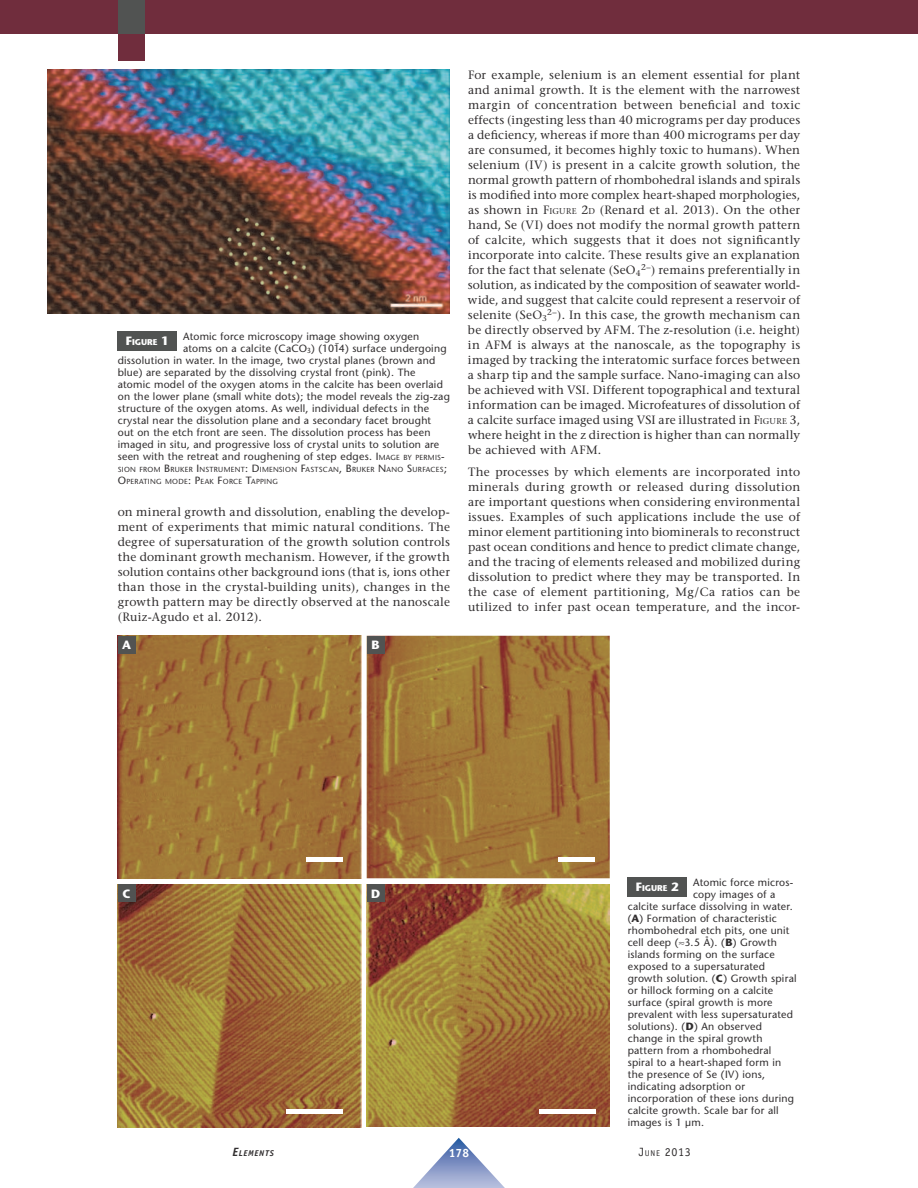
<style>
.page{position:relative;width:918px;height:1188px;background:#fff}
.page>*{position:absolute;margin:0;border:0;box-sizing:border-box;transform-origin:0 0}
.t1{font:12.75px "Arial";color:#fff}
.t2{font:12px/15px "Stone Serif";letter-spacing:.02em;color:#302d2e;text-align:justify}
.t3{font:12px "Officina Sans";color:#302d2e}
.t4{font:700 12px "Stone Sans";color:#fff}
.t5{font:700 12px "Officina Sans";color:#fff}
.t6{font:10.5px "Stone Sans";letter-spacing:.02em;color:#302d2e}
.t7{font:italic 700 8.4px "Officina Sans";letter-spacing:.08em;color:#302d2e}
.t8{font:7.35px/12px "Stone Sans";letter-spacing:.04em;color:#302d2e}
.s1{font-weight:700;font-size:12px;color:#fff}
.s2{font-size:7.35px}
.s3{font-size:10.5px}
.s4{font-size:8.4px}
.s5{font-weight:700}
.s6{font-size:12px}
</style>
<div class="page">
<svg style="left:413px;top:1138px;width:92px;height:50px"></svg>
<div style="left:0;top:0;width:918px;height:34px;background:#702d3d"></div>
<div style="left:118px;top:34px;width:27px;height:27px;background:#702d3d"></div>
<div style="left:118px;top:0;width:27px;height:34px;background:#515352"></div>
<img style="left:47px;top:70px;width:403px;height:243px">
<img style="left:367px;top:636px;width:243px;height:242px">
<img style="left:118px;top:884px;width:243px;height:243px">
<img style="left:118px;top:636px;width:243px;height:242px">
<img style="left:367px;top:884px;width:242px;height:243px">
<div style="left:306px;top:857px;width:37px;height:5px;background:#fff"></div>
<div style="left:558px;top:857px;width:37px;height:5px;background:#fff"></div>
<div style="left:287px;top:1109px;width:56px;height:5px;background:#fff"></div>
<div style="left:539px;top:1109px;width:56px;height:5px;background:#fff"></div>
<div style="left:118px;top:331px;width:59px;height:19px;background:#515352"></div>
<div style="left:628px;top:877px;width:59px;height:19px;background:#515352"></div>
<div style="left:367px;top:636px;width:18px;height:18px;background:#515352"></div>
<div style="left:118px;top:884px;width:18px;height:18px;background:#515352"></div>
<div style="left:367px;top:884px;width:18px;height:18px;background:#515352"></div>
<div style="left:118px;top:636px;width:18px;height:18px;background:#515352"></div>
<p class="t6" style="left:126px;top:332px;width:295px"><span class="s1">F</span><sub>IGURE</sub> <span class="s1">1</span> Atomic force microscopy image showing oxygen</p>
<p class="t6" style="left:183px;top:344px;width:265px">atoms on a calcite (CaCO<sub>3</sub>) (101¯4) surface undergoing</p>
<p class="t6" style="left:118px;top:356px;width:319px">dissolution in water. In the image, two crystal planes (brown and</p>
<p class="t6" style="left:118px;top:368px;width:299px">blue) are separated by the dissolving crystal front (pink). The</p>
<p class="t6" style="left:118px;top:380px;width:327px">atomic model of the oxygen atoms in the calcite has been overlaid</p>
<p class="t6" style="left:118px;top:392px;width:334px">on the lower plane (small white dots); the model reveals the zig-zag</p>
<p class="t6" style="left:118px;top:404px;width:313px">structure of the oxygen atoms. As well, individual defects in the</p>
<p class="t6" style="left:118px;top:416px;width:315px">crystal near the dissolution plane and a secondary facet brought</p>
<p class="t6" style="left:118px;top:428px;width:314px">out on the etch front are seen. The dissolution process has been</p>
<p class="t6" style="left:118px;top:440px;width:323px">imaged in situ, and progressive loss of crystal units to solution are</p>
<p class="t6" style="left:118px;top:452px;width:328px">seen with the retreat and roughening of step edges. I<span class="s2">MAGE BY PERMIS</span>-</p>
<p class="t8" style="left:118px;top:464px;width:331px">SION FROM <span class="s3">B</span>RUKER <span class="s3">I</span>NSTRUMENT<span class="s3">: D</span>IMENSION <span class="s3">F</span>ASTSCAN<span class="s3">, B</span>RUKER <span class="s3">N</span>ANO <span class="s3">S</span>URFACES<span class="s3">;<br>O</span>PERATING MODE<span class="s3">: P</span>EAK <span class="s3">F</span>ORCE <span class="s3">T</span>APPING</p>
<p class="t2" style="left:118px;top:506px;width:334px">on mineral growth and dissolution, enabling the develop&shy;ment of experiments that mimic natural conditions. The degree of supersaturation of the growth solution controls the dominant growth mechanism. However, if the growth solution contains other background ions (that is, ions other than those in the crystal-building units), changes in the growth pattern may be directly observed at the nanoscale (Ruiz-Agudo et al. 2012).</p>
<p class="t4" style="left:122px;top:640px;width:10px">A</p>
<p class="t4" style="left:372px;top:640px;width:10px">B</p>
<p class="t1" style="left:129px;top:640px;width:9px">a</p>
<p class="t1" style="left:374px;top:638px;width:9px">b</p>
<p class="t2" style="left:468px;top:68px;width:334px">For example, selenium is an element essential for plant and animal growth. It is the element with the narrowest margin of concentration between beneficial and toxic effects (ingesting less than 40 micrograms per day produces a deficiency, whereas if more than 400 micrograms per day are consumed, it becomes highly toxic to humans). When selenium (IV) is present in a calcite growth solution, the normal growth pattern of rhombohedral islands and spirals is modified into more complex heart-shaped morphologies, as shown in F<span class="s4">IGURE</span> 2<span class="s4">D</span> (Renard et al. 2013). On the other hand, Se (VI) does not modify the normal growth pattern of calcite, which suggests that it does not significantly incorporate into calcite. These results give an explanation for the fact that selenate (SeO<sub>4</sub><sup>2–</sup>) remains preferentially in solution, as indicated by the composition of seawater world&shy;wide, and suggest that calcite could represent a reservoir of selenite (SeO<sub>3</sub><sup>2–</sup>). In this case, the growth mechanism can be directly observed by AFM. The z-resolution (i.e. height) in AFM is always at the nanoscale, as the topography is imaged by tracking the interatomic surface forces between a sharp tip and the sample surface. Nano-imaging can also be achieved with VSI. Different topographical and textural information can be imaged. Microfeatures of dissolution of a calcite surface imaged using VSI are illustrated in F<span class="s4">IGURE</span> 3, where height in the z direction is higher than can normally be achieved with AFM.</p>
<p class="t2" style="left:468px;top:466px;width:334px">The processes by which elements are incorporated into minerals during growth or released during dissolution are important questions when considering environmental issues. Examples of such applications include the use of minor element partitioning into biominerals to reconstruct past ocean conditions and hence to predict climate change, and the tracing of elements released and mobilized during dissolution to predict where they may be transported. In the case of element partitioning, Mg/Ca ratios can be utilized to infer past ocean temperature, and the incor-</p>
<p class="t4" style="left:123px;top:889px;width:10px">C</p>
<p class="t4" style="left:371px;top:889px;width:11px">D</p>
<p class="t1" style="left:125px;top:887px;width:8px">c</p>
<p class="t1" style="left:375px;top:890px;width:9px">d</p>
<p class="t6" style="left:636px;top:878px;width:159px"><span class="s1">F</span><sub>IGURE</sub> <span class="s1">2</span> Atomic force micros-</p>
<p class="t6" style="left:693px;top:890px;width:84px">copy images of a</p>
<p class="t6" style="left:628px;top:902px;width:166px">calcite surface dissolving in water.</p>
<p class="t6" style="left:628px;top:914px;width:151px">(<span class="s5">A</span>) Formation of characteristic</p>
<p class="t6" style="left:628px;top:926px;width:163px">rhombohedral etch pits, one unit</p>
<p class="t6" style="left:628px;top:938px;width:151px">cell deep (≈3.5 Å). (<span class="s5">B</span>) Growth</p>
<p class="t6" style="left:628px;top:950px;width:148px">islands forming on the surface</p>
<p class="t6" style="left:628px;top:962px;width:139px">exposed to a supersaturated</p>
<p class="t6" style="left:628px;top:974px;width:170px">growth solution. (<span class="s5">C</span>) Growth spiral</p>
<p class="t6" style="left:628px;top:986px;width:147px">or hillock forming on a calcite</p>
<p class="t6" style="left:628px;top:998px;width:146px">surface (spiral growth is more</p>
<p class="t6" style="left:628px;top:1010px;width:167px">prevalent with less supersaturated</p>
<p class="t6" style="left:628px;top:1022px;width:136px">solutions). (<span class="s5">D</span>) An observed</p>
<p class="t6" style="left:628px;top:1034px;width:136px">change in the spiral growth</p>
<p class="t6" style="left:628px;top:1046px;width:145px">pattern from a rhombohedral</p>
<p class="t6" style="left:628px;top:1058px;width:155px">spiral to a heart-shaped form in</p>
<p class="t6" style="left:628px;top:1070px;width:139px">the presence of Se (IV) ions,</p>
<p class="t6" style="left:628px;top:1082px;width:119px">indicating adsorption or</p>
<p class="t6" style="left:628px;top:1094px;width:168px">incorporation of these ions during</p>
<p class="t6" style="left:628px;top:1106px;width:152px">calcite growth. Scale bar for all</p>
<p class="t6" style="left:628px;top:1118px;width:78px">images is 1 µm.</p>
<p class="t7" style="left:232px;top:1150px;width:43px"><span class="s6">E</span>LEMENTS</p>
<p class="t5" style="left:449px;top:1149px;width:22px">178</p>
<p class="t3" style="left:639px;top:1147px;width:53px">J<span class="s4">UNE</span> 2013</p>
</div>
